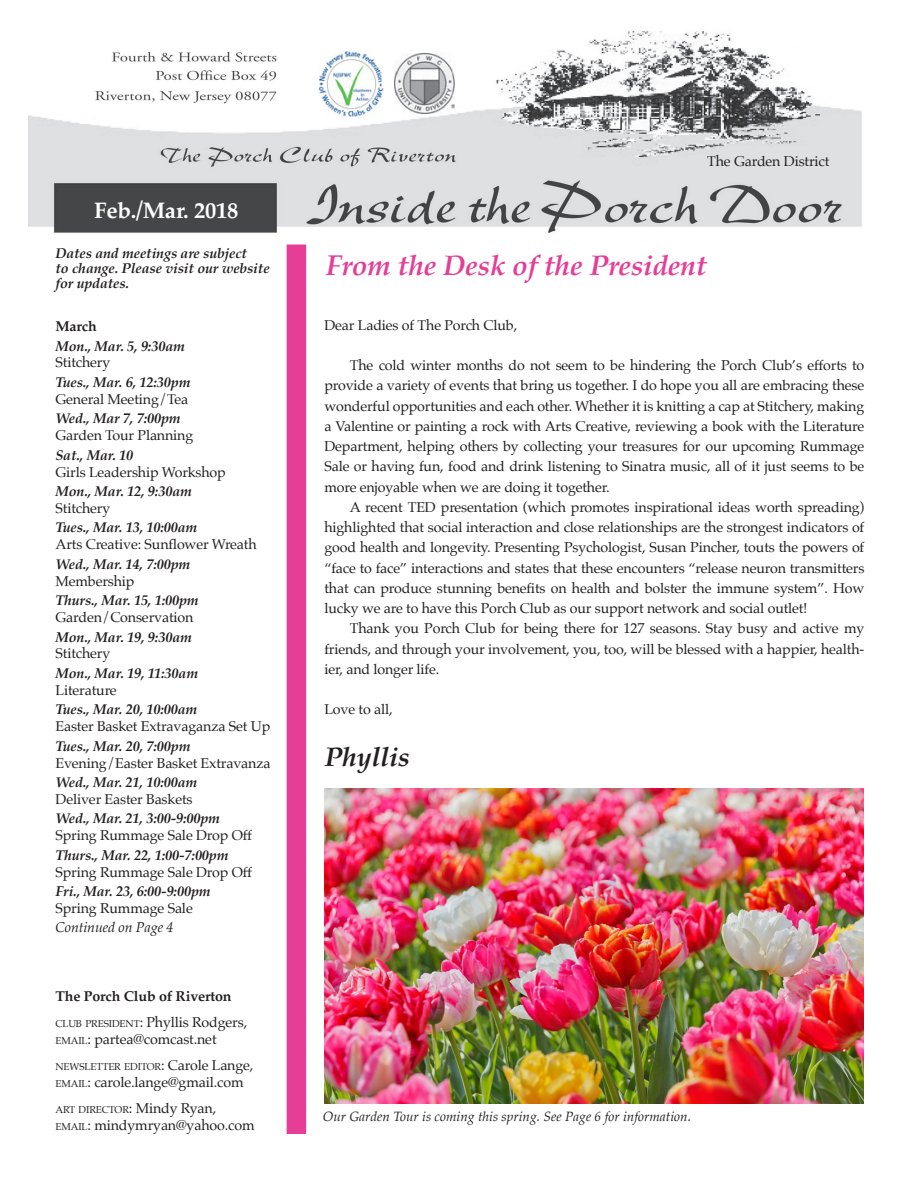
<style>
.page{position:relative;width:918px;height:1188px;background:#fff}
.page>*{position:absolute;margin:0;border:0;box-sizing:border-box;transform-origin:0 0}
.CALENDAR_BODY{font:italic 700 28.5px "Palatino";letter-spacing:-.01em;color:#e63e97}
.BODY_COPY{font:italic 700 27px "Palatino";letter-spacing:-.01em;color:#231f20}
.CALENDAR_BODY-2{font:700 22.5px "Palatino";letter-spacing:-.01em;color:#fff}
.BODY_COPY-2{font:14.25px/20.2px "Palatino";letter-spacing:-.01em;color:#231f20;text-align:justify}
.CALENDAR_BODY-3{font:14.25px/16.8px "Palatino";letter-spacing:-.01em;color:#231f20}
.CALENDAR_HEAD{font:italic 700 14.25px/15px "Palatino";letter-spacing:-.01em;color:#231f20}
.CALENDAR_BODY-4{font:700 14.25px "Palatino";letter-spacing:-.01em;color:#231f20}
.CALENDAR_BODY-5{font:italic 14.25px "Palatino";letter-spacing:-.01em;color:#231f20}
.t1{font:italic 13.5px "Palatino";color:#231f20}
.CALENDAR_BODY-6{font:10.05px "Palatino";letter-spacing:-.015em;color:#231f20}
.s1{font-size:10.05px}
.s2{font-size:14.25px}
</style>
<div class="page">
<img style="left:28px;top:31px;width:834px;height:202px">
<div style="left:287px;top:244px;width:19px;height:890px;background:#e63e97"></div>
<img style="left:394px;top:54px;width:60px;height:59px">
<img style="left:318px;top:51px;width:66px;height:69px">
<img style="left:324px;top:789px;width:540px;height:314px">
<p class="CALENDAR_BODY-2" style="left:94px;top:191px;width:146px">Feb./Mar. 2018</p>
<p class="CALENDAR_HEAD" style="left:56px;top:246px;width:216px">Dates and meetings are subject<br>to change. Please visit our website for updates.</p>
<p class="CALENDAR_BODY-4" style="left:56px;top:314px;width:43px">March</p>
<p class="CALENDAR_HEAD" style="left:56px;top:338px;width:131px">Mon., Mar. 5, 9:30am</p>
<p class="CALENDAR_BODY-3" style="left:56px;top:354px;width:56px">Stitchery</p>
<p class="CALENDAR_HEAD" style="left:56px;top:375px;width:137px">Tues., Mar. 6, 12:30pm</p>
<p class="CALENDAR_BODY-3" style="left:56px;top:391px;width:134px">General Meeting/Tea</p>
<p class="CALENDAR_HEAD" style="left:56px;top:411px;width:127px">Wed., Mar 7, 7:00pm</p>
<p class="CALENDAR_BODY-3" style="left:56px;top:427px;width:139px">Garden Tour Planning</p>
<p class="CALENDAR_HEAD" style="left:56px;top:447px;width:79px">Sat., Mar. 10</p>
<p class="CALENDAR_BODY-3" style="left:56px;top:463px;width:172px">Girls Leadership Workshop</p>
<p class="CALENDAR_HEAD" style="left:56px;top:484px;width:138px">Mon., Mar. 12, 9:30am</p>
<p class="CALENDAR_BODY-3" style="left:56px;top:500px;width:56px">Stitchery</p>
<p class="CALENDAR_HEAD" style="left:56px;top:520px;width:144px">Tues., Mar. 13, 10:00am</p>
<p class="CALENDAR_BODY-3" style="left:56px;top:536px;width:203px">Arts Creative: Sunflower Wreath</p>
<p class="CALENDAR_HEAD" style="left:56px;top:556px;width:136px">Wed., Mar. 14, 7:00pm</p>
<p class="CALENDAR_BODY-3" style="left:56px;top:572px;width:80px">Membership</p>
<p class="CALENDAR_HEAD" style="left:56px;top:593px;width:145px">Thurs., Mar. 15, 1:00pm</p>
<p class="CALENDAR_BODY-3" style="left:56px;top:609px;width:139px">Garden/Conservation</p>
<p class="CALENDAR_HEAD" style="left:56px;top:629px;width:138px">Mon., Mar. 19, 9:30am</p>
<p class="CALENDAR_BODY-3" style="left:56px;top:645px;width:56px">Stitchery</p>
<p class="CALENDAR_HEAD" style="left:56px;top:666px;width:144px">Mon., Mar. 19, 11:30am</p>
<p class="CALENDAR_BODY-3" style="left:56px;top:682px;width:63px">Literature</p>
<p class="CALENDAR_HEAD" style="left:56px;top:702px;width:144px">Tues., Mar. 20, 10:00am</p>
<p class="CALENDAR_BODY-3" style="left:56px;top:718px;width:216px">Easter Basket Extravaganza Set Up</p>
<p class="CALENDAR_HEAD" style="left:56px;top:738px;width:137px">Tues., Mar. 20, 7:00pm</p>
<p class="CALENDAR_BODY-3" style="left:56px;top:754px;width:217px">Evening/Easter Basket Extravanza</p>
<p class="CALENDAR_HEAD" style="left:56px;top:775px;width:143px">Wed., Mar. 21, 10:00am</p>
<p class="CALENDAR_BODY-3" style="left:56px;top:791px;width:139px">Deliver Easter Baskets</p>
<p class="CALENDAR_HEAD" style="left:56px;top:811px;width:166px">Wed., Mar. 21, 3:00-9:00pm</p>
<p class="CALENDAR_BODY-3" style="left:56px;top:827px;width:198px">Spring Rummage Sale Drop Off</p>
<p class="CALENDAR_HEAD" style="left:56px;top:847px;width:175px">Thurs., Mar. 22, 1:00-7:00pm</p>
<p class="CALENDAR_BODY-3" style="left:56px;top:863px;width:198px">Spring Rummage Sale Drop Off</p>
<p class="CALENDAR_HEAD" style="left:56px;top:884px;width:157px">Fri., Mar. 23, 6:00-9:00pm</p>
<p class="CALENDAR_BODY-3" style="left:56px;top:900px;width:139px">Spring Rummage Sale</p>
<p class="CALENDAR_BODY-5" style="left:56px;top:915px;width:120px">Continued on Page 4</p>
<p class="CALENDAR_BODY-4" style="left:56px;top:984px;width:178px">The Porch Club of Riverton</p>
<p class="CALENDAR_BODY-3" style="left:56px;top:1014px;width:193px"><span class="s1">CLUB PRESIDENT</span>: Phyllis Rodgers,<br><span class="s1">EMAIL</span>: partea@comcast.net</p>
<p class="CALENDAR_BODY-6" style="left:56px;top:1058px;width:200px">NEWSLETTER EDITOR<span class="s2">: Carole Lange,</span></p>
<p class="CALENDAR_BODY-3" style="left:56px;top:1074px;width:190px"><span class="s1">EMAIL</span>: carole.lange@gmail.com</p>
<p class="CALENDAR_BODY-6" style="left:56px;top:1101px;width:162px">ART DIRECTOR<span class="s2">: Mindy Ryan,</span></p>
<p class="CALENDAR_BODY-3" style="left:56px;top:1116px;width:201px"><span class="s1">EMAIL</span>: mindymryan@yahoo.com</p>
<p class="CALENDAR_BODY-3" style="left:707px;top:153px;width:124px">The Garden District</p>
<p class="CALENDAR_BODY" style="left:326px;top:241px;width:383px">From the Desk of the President</p>
<p class="BODY_COPY-2" style="left:324px;top:315px;width:194px">Dear Ladies of The Porch Club,</p>
<p class="BODY_COPY-2" style="left:324px;top:355px;width:542px;text-indent:26px">The cold winter months do not seem to be hindering the Porch Club’s efforts to provide a variety of events that bring us together. I do hope you all are embracing these wonderful opportunities and each other. Whether it is knitting a cap at Stitchery, making a Valentine or painting a rock with Arts Creative, reviewing a book with the Literature Department, helping others by collecting your treasures for our upcoming Rummage Sale or having fun, food and drink listening to Sinatra music, all of it just seems to be more enjoyable when we are doing it together.</p>
<p class="BODY_COPY-2" style="left:324px;top:497px;width:542px;text-indent:26px">A recent TED presentation (which promotes inspirational ideas worth spreading) highlighted that social interaction and close relationships are the strongest indicators of good health and longevity. Presenting Psychologist, Susan Pincher, touts the powers of “face to face” interactions and states that these encounters “release neuron transmitters that can produce stunning benefits on health and bolster the immune system”. How lucky we are to have this Porch Club as our support network and social outlet!</p>
<p class="BODY_COPY-2" style="left:324px;top:618px;width:542px;text-indent:26px">Thank you Porch Club for being there for 127 seasons. Stay busy and active my friends, and through your involvement, you, too, will be blessed with a happier, health&shy;ier, and longer life.</p>
<p class="BODY_COPY-2" style="left:324px;top:699px;width:70px">Love to all,</p>
<p class="BODY_COPY" style="left:324px;top:735px;width:87px">Phyllis</p>
<p class="t1" style="left:323px;top:1105px;width:370px">Our Garden Tour is coming this spring. See Page 6 for information.</p>
</div>
